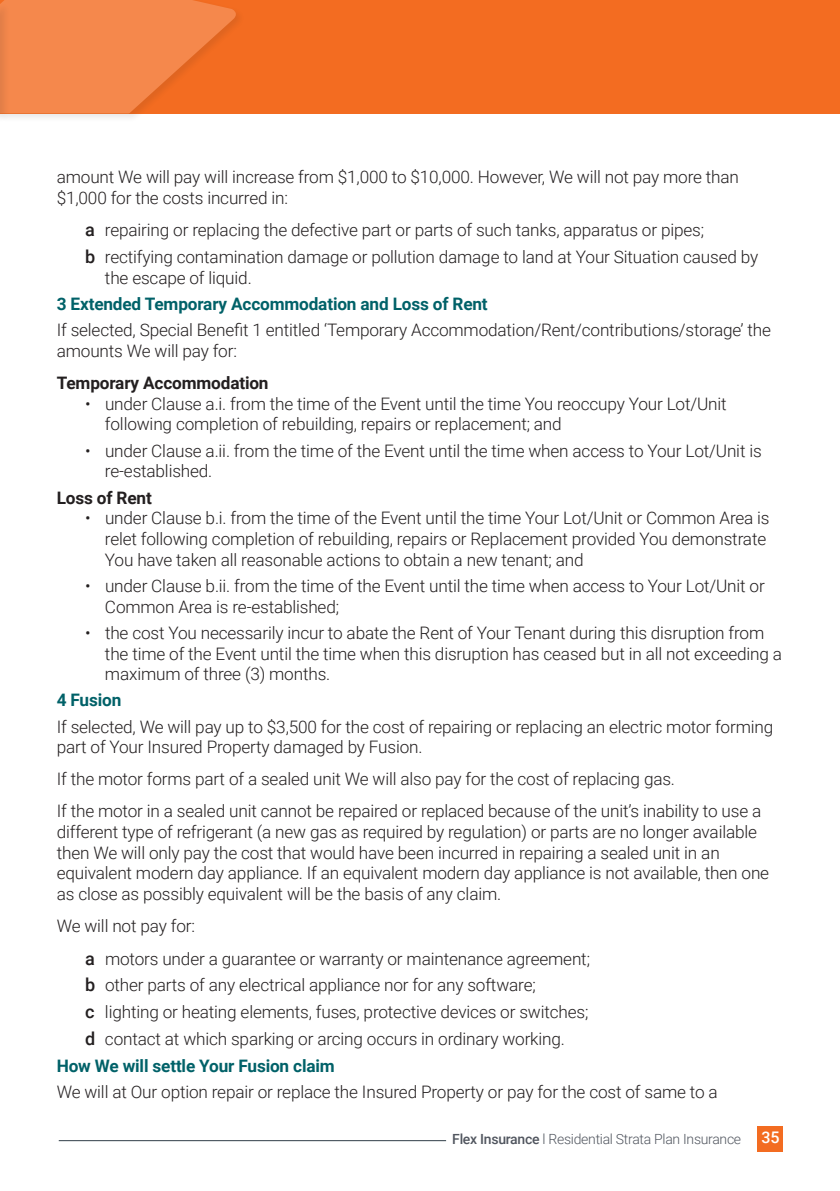
<style>
.page{position:relative;width:840px;height:1191px;background:#fff}
.page>*{position:absolute;margin:0;border:0;box-sizing:border-box;transform-origin:0 0}
.main_body_indent{font:300 17.2px/20.6px "Roboto";letter-spacing:-.01em;color:#231f20}
.main_body{font:300 17.2px/20.6px "Roboto";letter-spacing:-.01em;color:#231f20}
.subheading2{font:700 17.2px "Roboto";letter-spacing:-.01em;color:#006168}
.main_body-2{font:700 17.2px "Roboto";letter-spacing:-.01em;color:#231f20}
.t1{font:500 16px "Roboto";color:#fff}
.t2{font:300 14px "Roboto";letter-spacing:-.02em;color:#51565f}
.s1{font-weight:500;font-size:18px}
.s2{font-weight:500}
</style>
<div class="page">
<div style="left:757px;top:1125px;width:25px;height:26px;background:#f36c21"></div>
<hr style="left:59px;top:1140px;width:387px;height:1px;background:#303d48">
<div style="left:0;top:0;width:839px;height:113px;background:#f36c21"></div>
<div style="left:0;top:0;width:245px;height:123px;background:#231f20;opacity:.5"></div>
<div style="left:0;top:0;width:10px;height:123px;background:#231f20;opacity:.5"></div>
<svg style="left:0;top:0;width:239px;height:113px"></svg>
<p class="main_body" style="left:57px;top:166px;width:683px">amount We will pay will increase from $1,000 to $10,000. However, We will not pay more than $1,000 for the costs incurred in:</p>
<p class="main_body_indent" style="left:85px;top:219px;width:620px"><span class="s1">a</span> repairing or replacing the defective part or parts of such tanks, apparatus or pipes;</p>
<p class="main_body_indent" style="left:105px;top:246px;width:654px;text-indent:-20px"><span class="s1">b</span> rectifying contamination damage or pollution damage to land at Your Situation caused by the escape of liquid.</p>
<p class="subheading2" style="left:57px;top:292px;width:432px">3 Extended Temporary Accommodation and Loss of Rent</p>
<p class="main_body" style="left:57px;top:319px;width:715px">If selected, Special Benefit 1 entitled ‘Temporary Accommodation/Rent/contributions/storage’ the amounts We will pay for:</p>
<p class="main_body-2" style="left:57px;top:371px;width:213px">Temporary Accommodation</p>
<p class="main_body_indent" style="left:105px;top:392px;width:623px;text-indent:-20px">• under Clause a.i. from the time of the Event until the time You reoccupy Your Lot/Unit following completion of rebuilding, repairs or replacement; and</p>
<p class="main_body_indent" style="left:105px;top:439px;width:658px;text-indent:-20px">• under Clause a.ii. from the time of the Event until the time when access to Your Lot/Unit is re-established.</p>
<p class="main_body-2" style="left:57px;top:485px;width:96px">Loss of Rent</p>
<p class="main_body_indent" style="left:105px;top:507px;width:665px;text-indent:-20px">• under Clause b.i. from the time of the Event until the time Your Lot/Unit or Common Area is relet following completion of rebuilding, repairs or Replacement provided You demonstrate<br>You have taken all reasonable actions to obtain a new tenant; and</p>
<p class="main_body_indent" style="left:105px;top:575px;width:661px;text-indent:-20px">• under Clause b.ii. from the time of the Event until the time when access to Your Lot/Unit or<br>Common Area is re-established;</p>
<p class="main_body_indent" style="left:105px;top:622px;width:678px;text-indent:-20px">• the cost You necessarily incur to abate the Rent of Your Tenant during this disruption from the time of the Event until the time when this disruption has ceased but in all not exceeding a maximum of three (3) months.</p>
<p class="subheading2" style="left:57px;top:688px;width:66px">4 Fusion</p>
<p class="main_body" style="left:57px;top:715px;width:717px">If selected, We will pay up to $3,500 for the cost of repairing or replacing an electric motor forming part of Your Insured Property damaged by Fusion.</p>
<p class="main_body" style="left:57px;top:768px;width:619px">If the motor forms part of a sealed unit We will also pay for the cost of replacing gas.</p>
<p class="main_body" style="left:57px;top:800px;width:713px">If the motor in a sealed unit cannot be repaired or replaced because of the unit’s inability to use a different type of refrigerant (a new gas as required by regulation) or parts are no longer available then We will only pay the cost that would have been incurred in repairing a sealed unit in an equivalent modern day appliance. If an equivalent modern day appliance is not available, then one as close as possibly equivalent will be the basis of any claim.</p>
<p class="main_body" style="left:57px;top:915px;width:140px">We will not pay for:</p>
<p class="main_body_indent" style="left:85px;top:947px;width:506px"><span class="s1">a</span> motors under a guarantee or warranty or maintenance agreement;</p>
<p class="main_body_indent" style="left:85px;top:974px;width:452px"><span class="s1">b</span> other parts of any electrical appliance nor for any software;</p>
<p class="main_body_indent" style="left:85px;top:1001px;width:504px"><span class="s1">c</span> lighting or heating elements, fuses, protective devices or switches;</p>
<p class="main_body_indent" style="left:85px;top:1028px;width:481px"><span class="s1">d</span> contact at which sparking or arcing occurs in ordinary working.</p>
<p class="subheading2" style="left:57px;top:1053px;width:279px">How We will settle Your Fusion claim</p>
<p class="main_body" style="left:57px;top:1080px;width:662px">We will at Our option repair or replace the Insured Property or pay for the cost of same to a</p>
<p class="t2" style="left:452px;top:1129px;width:290px"><span class="s2">Flex Insurance</span> l Residential Strata Plan Insurance</p>
<p class="t1" style="left:761px;top:1125px;width:20px">35</p>
</div>
